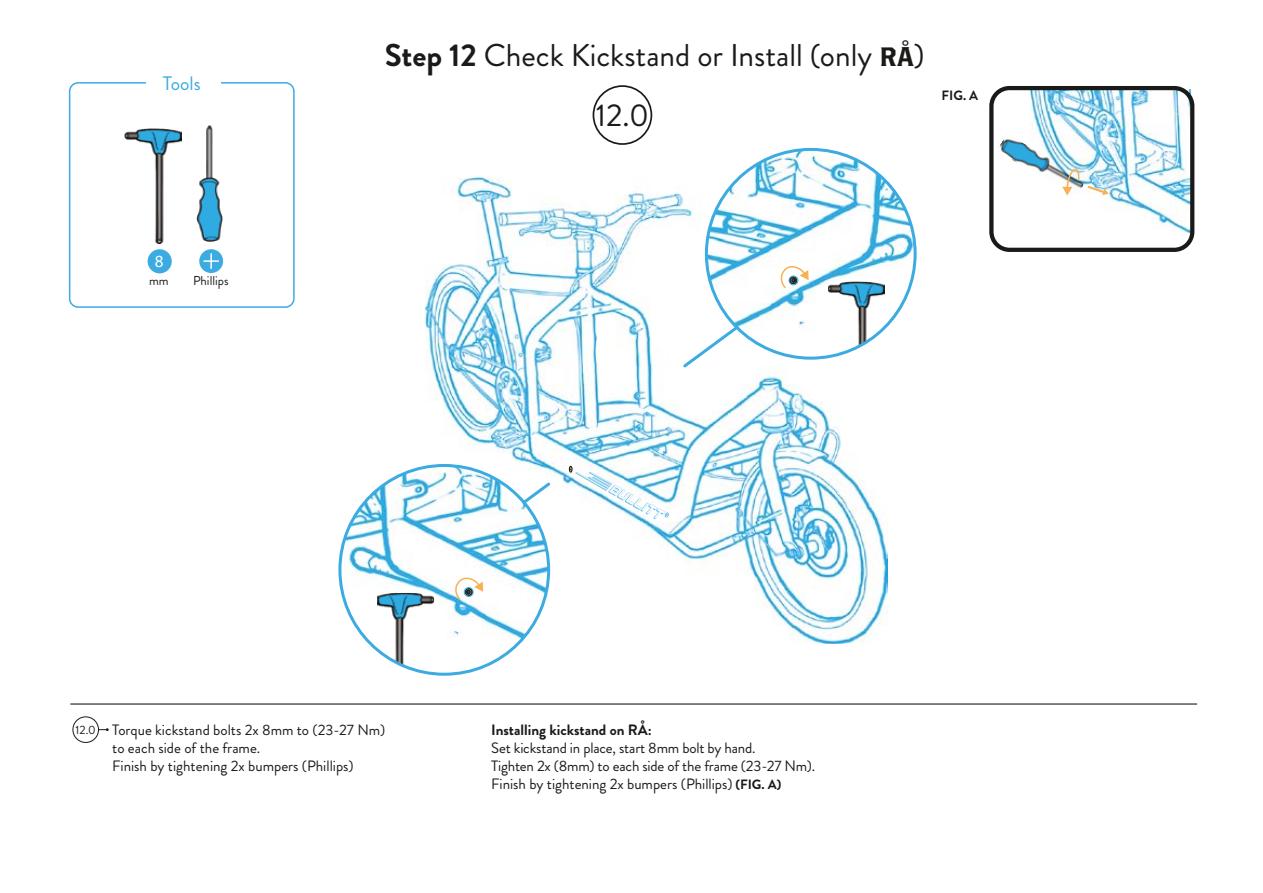
<style>
.page{position:relative;width:1263px;height:893px;background:#fff}
.page>*{position:absolute;margin:0;border:0;box-sizing:border-box;transform-origin:0 0}
.t1{font:31.5px "Brandon Grotesque";color:#1a1a18}
.t2{font:19.5px "Brandon Grotesque";color:#3babe1}
.t3{font:17.1px "Myriad Pro";color:#fff}
.t4{font:15px/18px "Brandon Grotesque";color:#1a1a18}
.t5{font:700 15px "Brandon Grotesque";color:#1a1a18}
.t6{font:700 13.5px "Brandon Grotesque";color:#1a1a18}
.t7{font:12.9px "Brandon Grotesque";color:#1a1a18}
.t8{font:12px "Brandon Grotesque";color:#1a1a18}
.s1{font-weight:700}
.s2{font-family:"Brothers";font-size:27px}
.s3{font-weight:700;font-size:13.5px}
</style>
<div class="page">
<img style="left:425px;top:177px;width:462px;height:467px">
<img style="left:125px;top:129px;width:57px;height:115px">
<div style="left:148px;top:249px;width:24px;height:24px;background:#3babe1;border-radius:50%"></div>
<img style="left:197px;top:125px;width:25px;height:116px">
<div style="left:199px;top:249px;width:24px;height:24px;background:#3babe1;border-radius:50%"></div>
<svg style="left:203px;top:253px;width:16px;height:16px"></svg>
<img style="left:1030px;top:90px;width:160px;height:143px">
<div style="left:989px;top:86px;width:205px;height:166px;border:4px solid #1a1a18;border-radius:18px"></div>
<img style="left:999px;top:134px;width:88px;height:61px">
<svg style="left:1062px;top:168px;width:47px;height:28px"></svg>
<svg style="left:569px;top:466px;width:100px;height:53px"></svg>
<div style="left:69px;top:82px;width:226px;height:226px;border:2px solid #3babe1;border-radius:9px"></div>
<div style="left:146px;top:66px;width:74px;height:33px;background:#fff"></div>
<hr style="left:70px;top:704px;width:1127px;height:1px;background:#020204">
<svg style="left:593px;top:85px;width:59px;height:60px"></svg>
<div style="left:73px;top:716px;width:26px;height:27px;border:1px solid #1a1a18;border-radius:50%"></div>
<svg style="left:99px;top:728px;width:10px;height:3px"></svg>
<img style="left:706px;top:149px;width:208px;height:182px">
<svg style="left:810px;top:338px;width:18px;height:13px"></svg>
<svg style="left:780px;top:264px;width:29px;height:26px"></svg>
<img style="left:828px;top:281px;width:57px;height:75px">
<img style="left:344px;top:465px;width:204px;height:175px">
<svg style="left:446px;top:619px;width:21px;height:14px"></svg>
<svg style="left:455px;top:575px;width:28px;height:26px"></svg>
<img style="left:377px;top:593px;width:57px;height:74px">
<svg style="left:520px;top:480px;width:33px;height:27px"></svg>
<svg style="left:680px;top:324px;width:60px;height:46px"></svg>
<h2 class="t2" style="left:163px;top:70px;width:39px">Tools</h2>
<p class="t3" style="left:155px;top:251px;width:10px">8</p>
<p class="t7" style="left:149px;top:272px;width:21px">mm</p>
<p class="t7" style="left:193px;top:272px;width:37px">Phillips</p>
<h1 class="t1" style="left:385px;top:34px;width:541px"><span class="s1">Step 12</span> Check Kickstand or Install (only <span class="s2">RÅ</span>)</h1>
<h1 class="t1" style="left:596px;top:94px;width:55px">12.0</h1>
<p class="t6" style="left:941px;top:86px;width:38px">FIG. A</p>
<p class="t8" style="left:76px;top:722px;width:22px">12.0</p>
<p class="t4" style="left:112px;top:721px;width:274px">Torque kickstand bolts 2x 8mm to (23-27 Nm) to each side of the frame.<br>Finish by tightening 2x bumpers (Phillips)</p>
<p class="t5" style="left:491px;top:719px;width:162px">Installing kickstand on RÅ:</p>
<p class="t4" style="left:491px;top:739px;width:325px">Set kickstand in place, start 8mm bolt by hand.<br>Tighten 2x (8mm) to each side of the frame (23-27 Nm).<br>Finish by tightening 2x bumpers (Phillips) <span class="s3">(FIG. A)</span></p>
</div>
